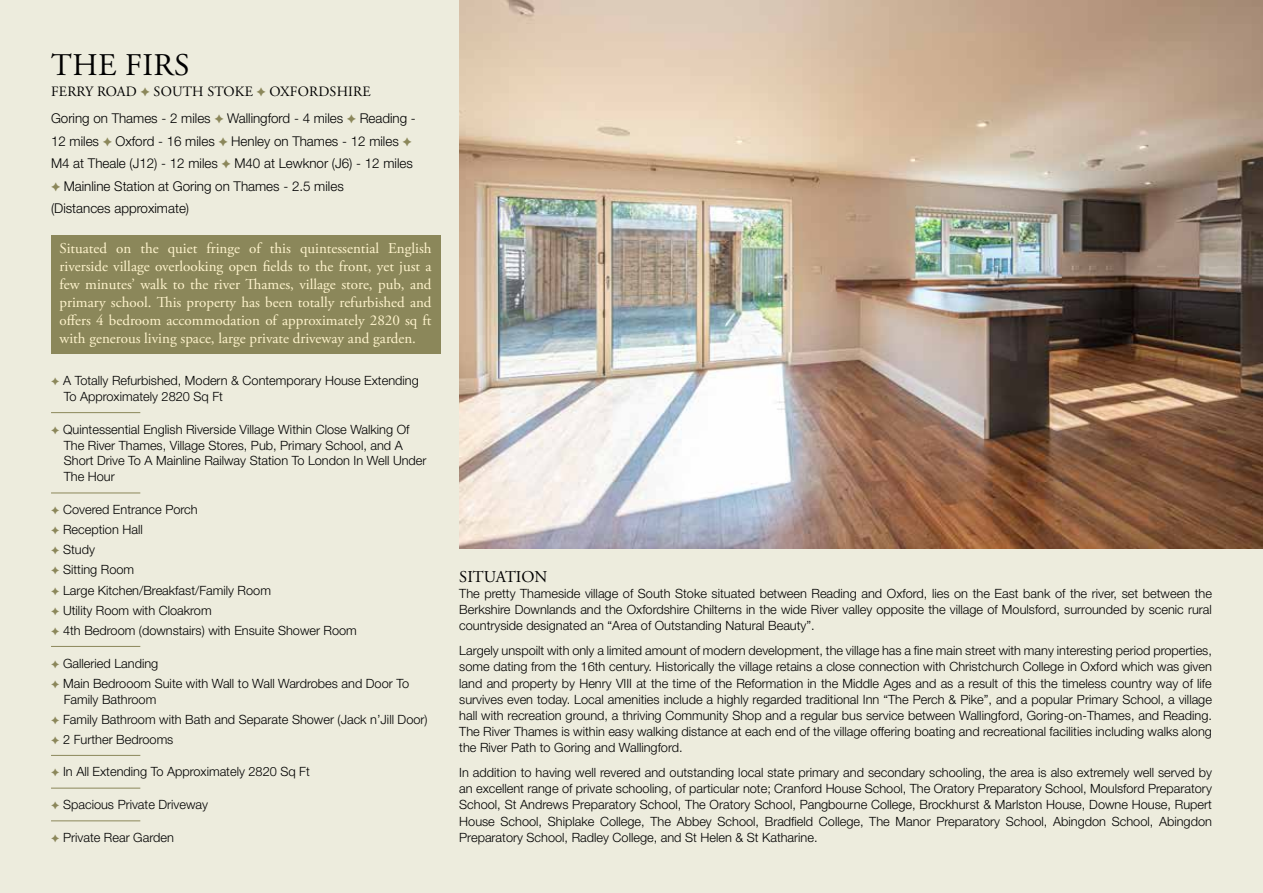
<style>
.page{position:relative;width:1263px;height:893px;background:#edecdd}
.page>*{position:absolute;margin:0;border:0;box-sizing:border-box;transform-origin:0 0}
.t1{font:31.5px "Adobe Garamond Pro";letter-spacing:.015em;color:#000}
.t2{font:16.5px "Adobe Garamond Pro";color:#000}
.t3{font:15px/18px "Adobe Garamond Pro";color:#fff4cd;text-align:justify}
.t4{font:14.25px "Adobe Garamond Pro";letter-spacing:.015em;color:#000}
.t5{font:300 13.5px "Helvetica Neue LT Std";color:#000}
.t6{font:300 12.75px/16.2px "Helvetica Neue LT Std";color:#000}
.s1{color:#8b875a}
</style>
<div class="page">
<img style="left:459px;top:0;width:804px;height:549px">
<div style="left:51px;top:235px;width:389px;height:119px;background:#8b875a"></div>
<hr style="left:51px;top:412px;width:89px;height:1px;background:#8b875a">
<hr style="left:51px;top:493px;width:89px;height:1px;background:#8b875a">
<hr style="left:51px;top:646px;width:89px;height:1px;background:#8b875a">
<hr style="left:51px;top:755px;width:89px;height:1px;background:#8b875a">
<hr style="left:51px;top:788px;width:89px;height:1px;background:#8b875a">
<hr style="left:51px;top:820px;width:89px;height:1px;background:#8b875a">
<h1 class="t1" style="left:51px;top:46px;width:140px">THE FIRS</h1>
<p class="t4" style="left:51px;top:83px;width:321px">FERRY ROAD SOUTH STOKE OXFORDSHIRE</p>
<p class="t5" style="left:51px;top:110px;width:366px">Goring on Thames - 2 miles Wallingford - 4 miles Reading -</p>
<p class="t5" style="left:51px;top:132px;width:349px">12 miles Oxford - 16 miles Henley on Thames - 12 miles</p>
<p class="t5" style="left:51px;top:155px;width:363px">M4 at Theale (J12) - 12 miles M40 at Lewknor (J6) - 12 miles</p>
<p class="t5" style="left:64px;top:177px;width:281px">Mainline Station at Goring on Thames - 2.5 miles</p>
<p class="t5" style="left:51px;top:200px;width:140px">(Distances approximate)</p>
<p class="t3" style="left:60px;top:240px;width:374px">Situated on the quiet fringe of this quintessential English riverside village overlooking open fields to the front, yet just a few minutes’ walk to the river Thames, village store, pub, and primary school. This property has been totally refurbished and offers 4 bedroom accommodation of approximately 2820 sq ft with generous living space, large private driveway and garden.</p>
<p class="t6" style="left:64px;top:372px;width:356px;text-indent:-13px"><span class="s1">✦</span> A Totally Refurbished, Modern &amp; Contemporary House Extending<br>To Approximately 2820 Sq Ft</p>
<p class="t6" style="left:64px;top:421px;width:364px;text-indent:-13px"><span class="s1">✦</span> Quintessential English Riverside Village Within Close Walking Of The River Thames, Village Stores, Pub, Primary School, and A Short Drive To A Mainline Railway Station To London In Well Under The Hour</p>
<p class="t6" style="left:51px;top:499px;width:307px;line-height:20.1px"><span class="s1">✦</span> Covered Entrance Porch<br><span class="s1">✦</span> Reception Hall<br><span class="s1">✦</span> Study<br><span class="s1">✦</span> Sitting Room<br><span class="s1">✦</span> Large Kitchen/Breakfast/Family Room<br><span class="s1">✦</span> Utility Room with Cloakrom<br><span class="s1">✦</span> 4th Bedroom (downstairs) with Ensuite Shower Room</p>
<p class="t6" style="left:51px;top:653px;width:360px;line-height:20.1px"><span class="s1">✦</span> Galleried Landing<br><span class="s1">✦</span> Main Bedrooom Suite with Wall to Wall Wardrobes and Door To</p>
<p class="t6" style="left:51px;top:689px;width:378px;line-height:20.1px;text-indent:13px">Family Bathroom<br><span class="s1">✦</span> Family Bathroom with Bath and Separate Shower (Jack n’Jill Door) <span class="s1">✦</span> 2 Further Bedrooms</p>
<p class="t6" style="left:51px;top:764px;width:260px"><span class="s1">✦</span> In All Extending To Approximately 2820 Sq Ft</p>
<p class="t6" style="left:51px;top:796px;width:159px"><span class="s1">✦</span> Spacious Private Driveway</p>
<p class="t6" style="left:51px;top:829px;width:124px"><span class="s1">✦</span> Private Rear Garden</p>
<p class="t2" style="left:459px;top:567px;width:90px">SITUATION</p>
<p class="t6" style="left:459px;top:585px;width:754px;text-align:justify">The pretty Thameside village of South Stoke situated between Reading and Oxford, lies on the East bank of the river, set between the Berkshire Downlands and the Oxfordshire Chilterns in the wide River valley opposite the village of Moulsford, surrounded by scenic rural countryside designated an “Area of Outstanding Natural Beauty”.</p>
<p class="t6" style="left:459px;top:642px;width:754px;text-align:justify">Largely unspoilt with only a limited amount of modern development, the village has a fine main street with many interesting period properties, some dating from the 16th century. Historically the village retains a close connection with Christchurch College in Oxford which was given land and property by Henry VIII at the time of the Reformation in the Middle Ages and as a result of this the timeless country way of life survives even today. Local amenities include a highly regarded traditional Inn “The Perch &amp; Pike”, and a popular Primary School, a village hall with recreation ground, a thriving Community Shop and a regular bus service between Wallingford, Goring-on-Thames, and Reading.<br>The River Thames is within easy walking distance at each end of the village offering boating and recreational facilities including walks along the River Path to Goring and Wallingford.</p>
<p class="t6" style="left:459px;top:764px;width:754px;text-align:justify">In addition to having well revered and outstanding local state primary and secondary schooling, the area is also extremely well served by an excellent range of private schooling, of particular note; Cranford House School, The Oratory Preparatory School, Moulsford Preparatory School, St Andrews Preparatory School, The Oratory School, Pangbourne College, Brockhurst &amp; Marlston House, Downe House, Rupert House School, Shiplake College, The Abbey School, Bradfield College, The Manor Preparatory School, Abingdon School, Abingdon Preparatory School, Radley College, and St Helen &amp; St Katharine.</p>
</div>
